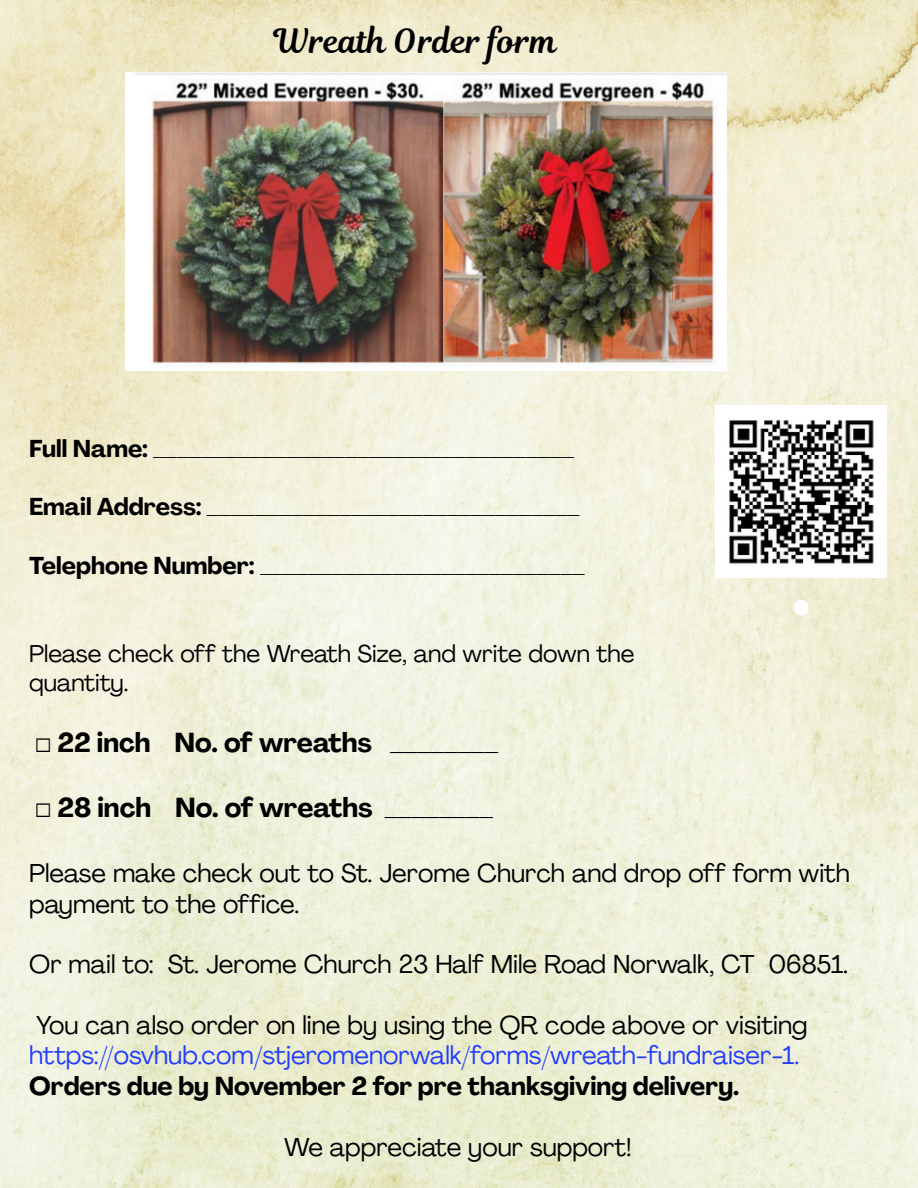
<style>
.page{position:relative;width:918px;height:1188px;background:#fff}
.page>*{position:absolute;margin:0;border:0;box-sizing:border-box;transform-origin:0 0}
.t1{font:33px "Magnolia Script";color:#000}
.t2{font:700 27px "Agrandir";color:#000}
.t3{font:25.5px/30.3px "Agrandir";color:#000}
.t4{font:25.5px "Agrandir";color:#233dff}
.t5{font:700 25.5px "Agrandir";color:#000}
.t6{font:700 24px "Agrandir";color:#000}
.t7{font:24px/29.2px "Agrandir";color:#000}
.s1{font-family:"Free Mono";font-weight:400}
</style>
<div class="page">
<img style="left:0;top:0;width:918px;height:1188px">
<div style="left:794px;top:600px;width:14px;height:16px;background:#fff"></div>
<img style="left:125px;top:73px;width:601px;height:298px">
<img style="left:716px;top:406px;width:171px;height:172px">
<p class="t1" style="left:274px;top:18px;width:285px">Wreath Order form</p>
<p class="t6" style="left:29px;top:439px;width:546px">Full Name: ___________________________________</p>
<p class="t6" style="left:29px;top:497px;width:552px">Email Address: _______________________________</p>
<p class="t6" style="left:29px;top:556px;width:557px">Telephone Number: ___________________________</p>
<p class="t7" style="left:29px;top:641px;width:607px">Please check off the Wreath Size, and write down the quantity.</p>
<p class="t2" style="left:35px;top:731px;width:465px"><span class="s1">☐</span> 22 inch No. of wreaths ________</p>
<p class="t2" style="left:35px;top:797px;width:459px"><span class="s1">☐</span> 28 inch No. of wreaths ________</p>
<p class="t3" style="left:29px;top:861px;width:822px">Please make check out to St. Jerome Church and drop off form with payment to the office.</p>
<p class="t3" style="left:29px;top:952px;width:821px">Or mail to: St. Jerome Church 23 Half Mile Road Norwalk, CT 06851.</p>
<p class="t3" style="left:36px;top:1013px;width:773px">You can also order on line by using the QR code above or visiting</p>
<p class="t4" style="left:29px;top:1045px;width:772px">https://osvhub.com/stjeromenorwalk/forms/wreath-fundraiser-1.</p>
<p class="t5" style="left:29px;top:1076px;width:712px">Orders due by November 2 for pre thanksgiving delivery.</p>
<p class="t3" style="left:284px;top:1134px;width:349px">We appreciate your support!</p>
</div>
